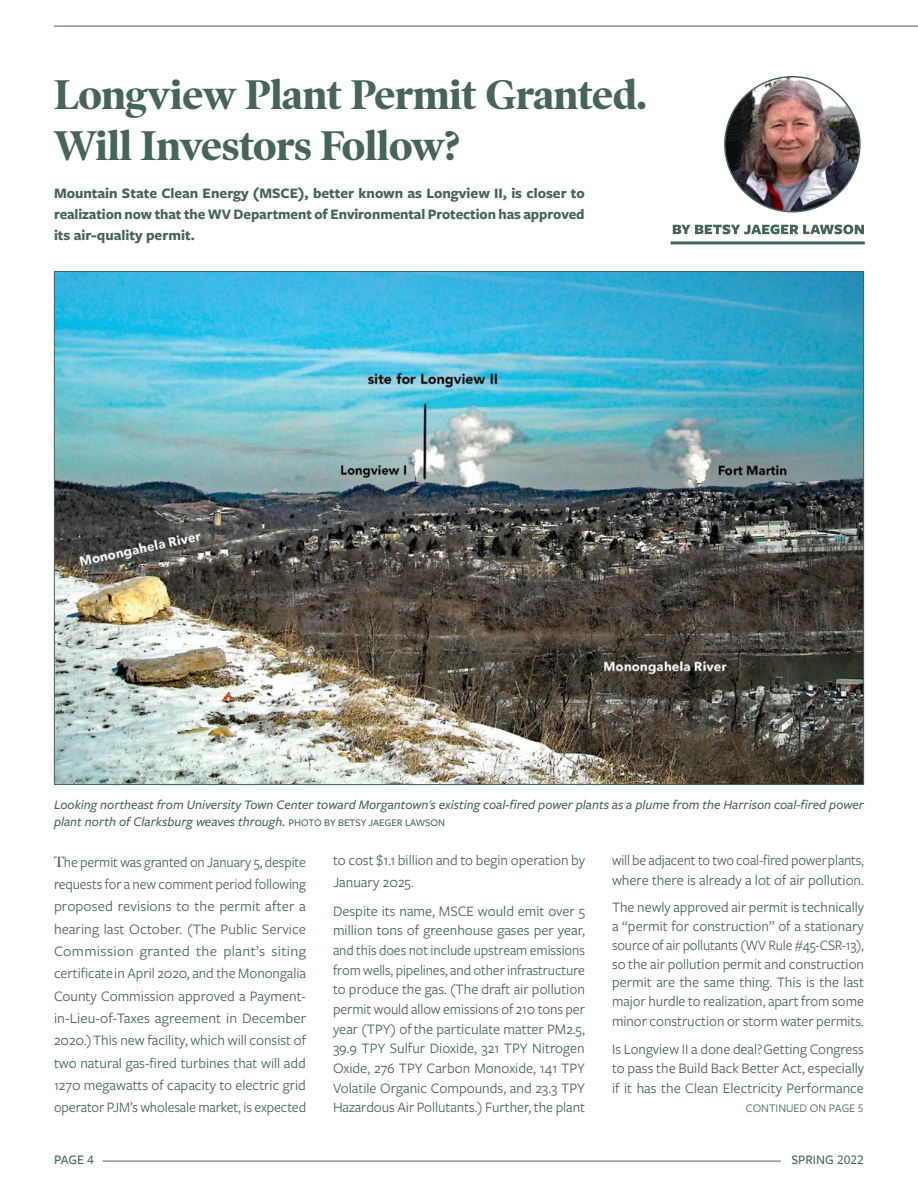
<style>
.page{position:relative;width:918px;height:1188px;background:#fff}
.page>*{position:absolute;margin:0;border:0;box-sizing:border-box;transform-origin:0 0}
.t1{font:700 42px/51px "Poynter OS Disp";letter-spacing:-.005em;color:#45645b}
.t2{font:15px/19.6px "Freight Sans Pro";letter-spacing:-.005em;color:#45645b;text-align:justify}
.t3{font:15px/22.4px "Freight Sans Pro";letter-spacing:-.005em;color:#45645b;text-align:justify;scale:.96 1}
.t4{font:700 15px/21px "Freight Sans Pro";letter-spacing:-.005em;color:#45645b;text-align:justify}
.t5{font:italic 500 13.5px/16.5px "Freight Sans Pro";color:#45645b}
.t6{font:500 13.5px "Freight Sans Pro";color:#45645b}
.t7{font:12px "Freight Sans Pro";color:#45645b}
.s1{font-style:normal;font-size:10.5px}
.s2{font-family:"Poynter OS Disp";font-weight:600}
</style>
<div class="page">
<hr style="left:103px;top:1161px;width:678px;height:1px;background:#45645b">
<hr style="left:54px;top:26px;width:864px;height:1px;background:#45645b">
<svg style="left:673px;top:225px;width:191px;height:9px"></svg>
<img style="left:725px;top:77px;width:135px;height:135px;border-radius:68px">
<hr style="left:671px;top:241px;width:194px;height:3px;background:#45645b">
<img style="left:56px;top:273px;width:806px;height:510px">
<h1 class="t1" style="left:54px;top:69px;width:594px">Longview Plant Permit Granted.<br>Will Investors Follow?</h1>
<p class="t4" style="left:54px;top:182px;width:532px">Mountain State Clean Energy (MSCE), better known as Longview II, is closer to realization now that the WV Department of Environmental Protection has approved its air-quality permit.</p>
<p class="t5" style="left:54px;top:796px;width:811px">Looking northeast from University Town Center toward Morgantown's existing coal-fired power plants as a plume from the Harrison coal-fired power plant north of Clarksburg weaves through. <span class="s1">PHOTO BY BETSY JAEGER LAWSON</span></p>
<p class="t3" style="left:54px;top:850px;width:264px"><span class="s2">T</span>he permit was granted on January 5, despite requests for a new comment period following proposed revisions to the permit after a hearing last October. (The Public Service Commission granted the plant’s siting certificate in April 2020, and the Monongalia County Commission approved a Payment&shy;in-Lieu-of-Taxes agreement in December 2020.) This new facility, which will consist of two natural gas-fired turbines that will add 1270 megawatts of capacity to electric grid operator PJM’s wholesale market, is expected</p>
<p class="t2" style="left:333px;top:849px;width:254px;line-height:21.1px">to cost $1.1 billion and to begin operation by<br>January 2025.</p>
<p class="t2" style="left:333px;top:900px;width:254px">Despite its name, MSCE would emit over 5 million tons of greenhouse gases per year, and this does not include upstream emissions from wells, pipelines, and other infrastructure to produce the gas. (The draft air pollution permit would allow emissions of 210 tons per year (TPY) of the particulate matter PM2.5, 39.9 TPY Sulfur Dioxide, 321 TPY Nitrogen Oxide, 276 TPY Carbon Monoxide, 141 TPY Volatile Organic Compounds, and 23.3 TPY Hazardous Air Pollutants.) Further, the plant</p>
<p class="t3" style="left:612px;top:850px;width:264px;line-height:19.5px">will be adjacent to two coal-fired power plants, where there is already a lot of air pollution.</p>
<p class="t2" style="left:612px;top:897px;width:254px;line-height:18.9px">The newly approved air permit is technically a “permit for construction” of a stationary source of air pollutants (WV Rule #45-CSR-13), so the air pollution permit and construction permit are the same thing. This is the last major hurdle to realization, apart from some minor construction or storm water permits.</p>
<p class="t2" style="left:612px;top:1038px;width:254px">Is Longview II a done deal? Getting Congress to pass the Build Back Better Act, especially if it has the Clean Electricity Performance</p>
<p class="t7" style="left:746px;top:1100px;width:120px">CONTINUED ON PAGE 5</p>
<p class="t6" style="left:54px;top:1151px;width:42px">PAGE 4</p>
<p class="t6" style="left:791px;top:1151px;width:74px">SPRING 2022</p>
</div>
